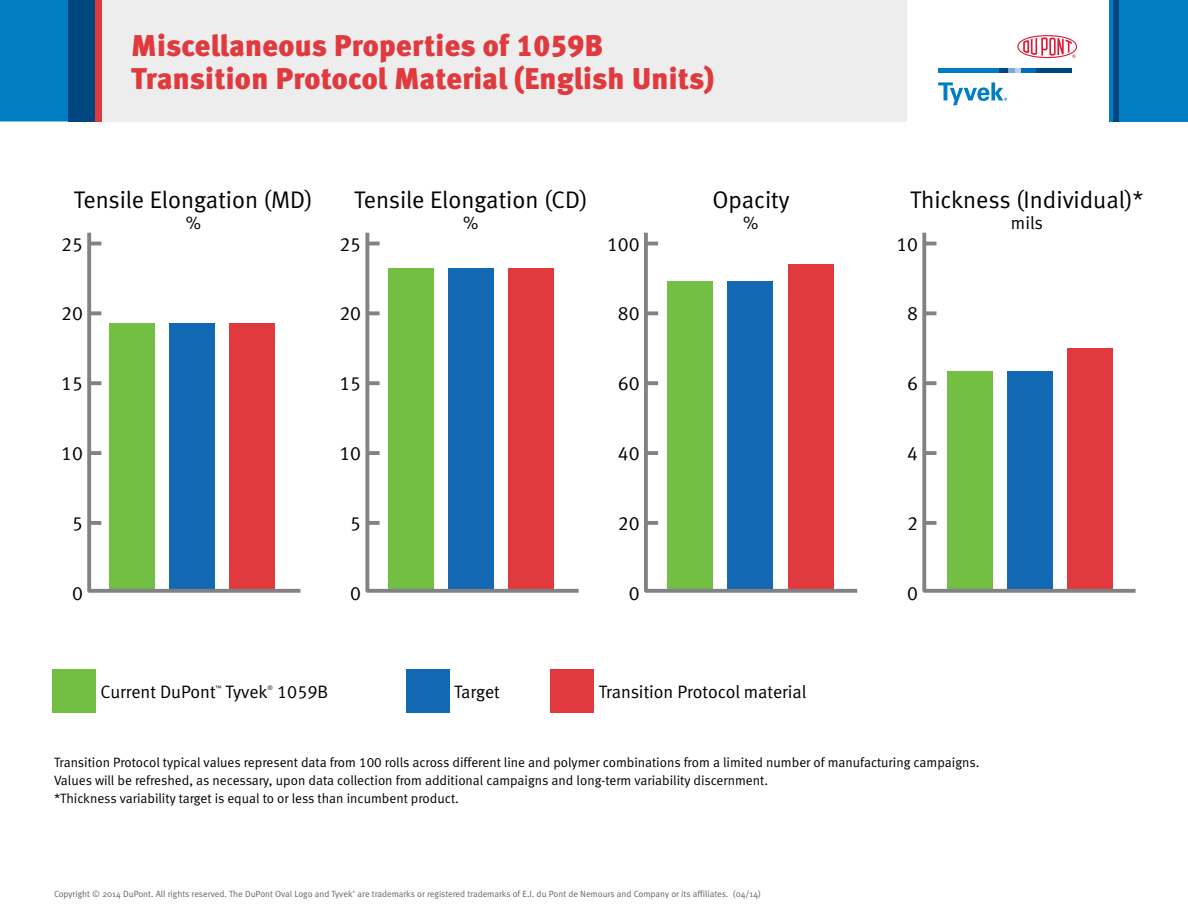
<style>
.page{position:relative;width:1188px;height:918px;background:#fff}
.page>*{position:absolute;margin:0;border:0;box-sizing:border-box;transform-origin:0 0}
.t1{font:30px/33px "Meta Black LF";letter-spacing:.01em;color:#e03a3e}
.t2{font:24px "Meta Normal LF";color:#000}
.t3{font:19.35px "Meta Normal LF";color:#000}
.t4{font:18px "Meta Normal LF";color:#000}
.t5{font:13.5px/18px "Meta Normal LF";color:#000}
.t6{font:9px "Meta Normal";color:#636466}
.t7{font:6.3px "Meta Normal LF";color:#000}
.t8{font:3.15px "Meta Normal";color:#636466}
</style>
<div class="page">
<div style="left:1108px;top:0;width:80px;height:122px;background:#007dc3"></div>
<div style="left:1113px;top:0;width:5px;height:121px;background:#00467f"></div>
<svg style="left:1017px;top:35px;width:60px;height:23px"></svg>
<div style="left:938px;top:68px;width:61px;height:5px;background:#007dc3"></div>
<div style="left:1035px;top:68px;width:37px;height:5px;background:#00467f"></div>
<svg style="left:938px;top:82px;width:69px;height:23px"></svg>
<div style="left:999px;top:68px;width:10px;height:5px;background:#00467f"></div>
<svg style="left:1009px;top:68px;width:12px;height:5px"></svg>
<div style="left:1021px;top:68px;width:14px;height:5px;background:#036cb6"></div>
<div style="left:0;top:0;width:74px;height:121px;background:#007dc3"></div>
<div style="left:68px;top:0;width:30px;height:121px;background:#00467f"></div>
<div style="left:95px;top:0;width:14px;height:121px;background:#e03a3e"></div>
<div style="left:102px;top:0;width:805px;height:121px;background:#ededee"></div>
<div style="left:169px;top:323px;width:46px;height:268px;background:#1268b3"></div>
<div style="left:109px;top:323px;width:46px;height:268px;background:#72bf44"></div>
<div style="left:229px;top:323px;width:45px;height:268px;background:#e03a3e"></div>
<svg style="left:88px;top:589px;width:212px;height:4px"></svg>
<svg style="left:91px;top:242px;width:10px;height:3px"></svg>
<svg style="left:91px;top:311px;width:10px;height:4px"></svg>
<svg style="left:91px;top:381px;width:10px;height:4px"></svg>
<svg style="left:91px;top:451px;width:10px;height:4px"></svg>
<svg style="left:91px;top:521px;width:10px;height:4px"></svg>
<svg style="left:87px;top:233px;width:4px;height:359px"></svg>
<div style="left:448px;top:268px;width:46px;height:323px;background:#1268b3"></div>
<div style="left:388px;top:268px;width:45px;height:323px;background:#72bf44"></div>
<div style="left:509px;top:268px;width:45px;height:323px;background:#e03a3e"></div>
<svg style="left:366px;top:589px;width:213px;height:4px"></svg>
<hr style="left:366px;top:242px;width:14px;height:3px;background:#808285">
<svg style="left:369px;top:311px;width:11px;height:4px"></svg>
<svg style="left:369px;top:381px;width:11px;height:4px"></svg>
<svg style="left:369px;top:451px;width:11px;height:4px"></svg>
<svg style="left:369px;top:521px;width:11px;height:4px"></svg>
<svg style="left:365px;top:233px;width:4px;height:359px"></svg>
<div style="left:728px;top:281px;width:45px;height:310px;background:#1268b3"></div>
<div style="left:667px;top:281px;width:46px;height:310px;background:#72bf44"></div>
<div style="left:788px;top:264px;width:46px;height:327px;background:#e03a3e"></div>
<svg style="left:644px;top:233px;width:4px;height:359px"></svg>
<svg style="left:645px;top:589px;width:212px;height:4px"></svg>
<svg style="left:645px;top:242px;width:13px;height:3px"></svg>
<svg style="left:645px;top:311px;width:13px;height:4px"></svg>
<svg style="left:645px;top:381px;width:13px;height:4px"></svg>
<svg style="left:645px;top:451px;width:13px;height:4px"></svg>
<svg style="left:645px;top:521px;width:13px;height:4px"></svg>
<div style="left:1007px;top:372px;width:46px;height:219px;background:#1268b3"></div>
<div style="left:947px;top:372px;width:45px;height:219px;background:#72bf44"></div>
<div style="left:1068px;top:348px;width:45px;height:243px;background:#e03a3e"></div>
<svg style="left:922px;top:233px;width:4px;height:359px"></svg>
<svg style="left:923px;top:589px;width:213px;height:4px"></svg>
<svg style="left:923px;top:242px;width:13px;height:3px"></svg>
<svg style="left:923px;top:311px;width:13px;height:4px"></svg>
<svg style="left:923px;top:381px;width:13px;height:4px"></svg>
<svg style="left:923px;top:451px;width:13px;height:4px"></svg>
<svg style="left:923px;top:521px;width:13px;height:4px"></svg>
<div style="left:406px;top:669px;width:43px;height:44px;background:#1268b3"></div>
<div style="left:52px;top:669px;width:44px;height:44px;background:#72bf44"></div>
<div style="left:551px;top:669px;width:43px;height:44px;background:#e03a3e"></div>
<h1 class="t1" style="left:131px;top:28px;width:585px">Miscellaneous Properties of 1059B<br>Transition Protocol Material (English Units)</h1>
<h2 class="t2" style="left:74px;top:186px;width:241px">Tensile Elongation (MD)</h2>
<h3 class="t4" style="left:186px;top:212px;width:17px">%</h3>
<h2 class="t2" style="left:354px;top:186px;width:235px">Tensile Elongation (CD)</h2>
<h3 class="t4" style="left:463px;top:212px;width:17px">%</h3>
<h2 class="t2" style="left:712px;top:186px;width:79px">Opacity</h2>
<h3 class="t4" style="left:743px;top:212px;width:17px">%</h3>
<h2 class="t2" style="left:910px;top:186px;width:235px">Thickness (Individual)*</h2>
<h3 class="t4" style="left:1011px;top:212px;width:34px">mils</h3>
<h3 class="t3" style="left:61px;top:233px;width:23px">25</h3>
<h3 class="t3" style="left:339px;top:233px;width:23px">25</h3>
<h3 class="t3" style="left:607px;top:233px;width:34px">100</h3>
<h3 class="t3" style="left:896px;top:233px;width:23px">10</h3>
<h3 class="t3" style="left:61px;top:303px;width:23px">20</h3>
<h3 class="t3" style="left:339px;top:303px;width:23px">20</h3>
<h3 class="t3" style="left:618px;top:303px;width:23px">80</h3>
<h3 class="t3" style="left:907px;top:303px;width:12px">8</h3>
<h3 class="t3" style="left:61px;top:372px;width:23px">15</h3>
<h3 class="t3" style="left:339px;top:372px;width:23px">15</h3>
<h3 class="t3" style="left:618px;top:372px;width:23px">60</h3>
<h3 class="t3" style="left:907px;top:372px;width:12px">6</h3>
<h3 class="t3" style="left:61px;top:442px;width:23px">10</h3>
<h3 class="t3" style="left:339px;top:442px;width:23px">10</h3>
<h3 class="t3" style="left:618px;top:442px;width:23px">40</h3>
<h3 class="t3" style="left:907px;top:442px;width:12px">4</h3>
<h3 class="t3" style="left:72px;top:512px;width:12px">5</h3>
<h3 class="t3" style="left:350px;top:512px;width:12px">5</h3>
<h3 class="t3" style="left:618px;top:512px;width:23px">20</h3>
<h3 class="t3" style="left:907px;top:512px;width:12px">2</h3>
<h3 class="t3" style="left:72px;top:582px;width:12px">0</h3>
<h3 class="t3" style="left:350px;top:582px;width:12px">0</h3>
<h3 class="t3" style="left:629px;top:582px;width:12px">0</h3>
<h3 class="t3" style="left:907px;top:582px;width:12px">0</h3>
<p class="t7" style="left:216px;top:684px;width:8px">™</p>
<h3 class="t4" style="left:226px;top:682px;width:44px">Tyvek</h3>
<p class="t7" style="left:268px;top:684px;width:7px">®</p>
<h3 class="t4" style="left:277px;top:682px;width:53px">1059B</h3>
<h3 class="t4" style="left:599px;top:682px;width:209px">Transition Protocol material</h3>
<h3 class="t4" style="left:101px;top:682px;width:116px">Current DuPont</h3>
<h3 class="t4" style="left:454px;top:682px;width:47px">Target</h3>
<p class="t5" style="left:54px;top:753px;width:927px">Transition Protocol typical values represent data from 100 rolls across different line and polymer combinations from a limited number of manufacturing campaigns.<br>Values will be refreshed, as necessary, upon data collection from additional campaigns and long-term variability discernment.<br>*Thickness variability target is equal to or less than incumbent product.</p>
<p class="t6" style="left:54px;top:889px;width:300px">Copyright © 2014 DuPont. All rights reserved. The DuPont Oval Logo and Tyvek</p>
<p class="t8" style="left:353px;top:890px;width:4px">®</p>
<p class="t6" style="left:358px;top:889px;width:405px">are trademarks or registered trademarks of E.I. du Pont de Nemours and Company or its affiliates. (04/14)</p>
</div>
